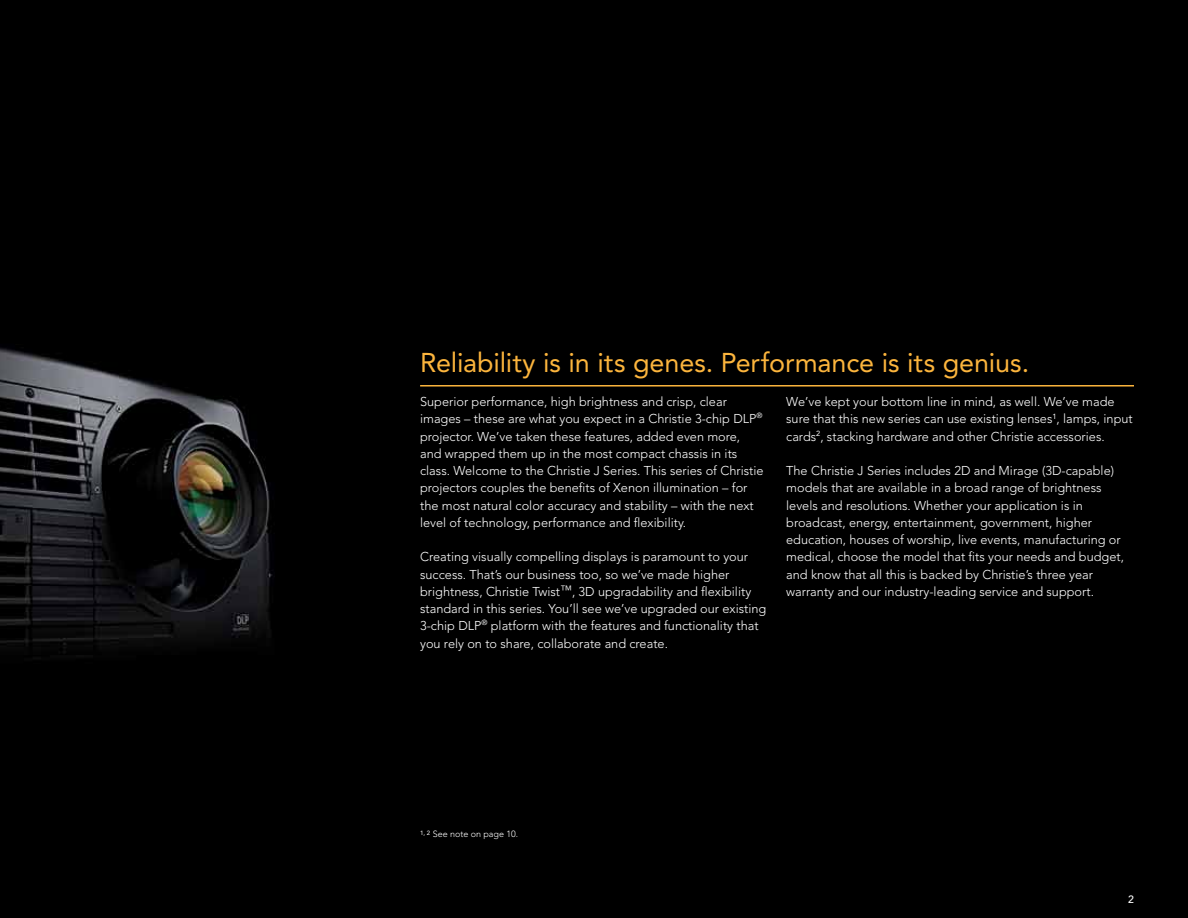
<style>
.page{position:relative;width:1188px;height:918px;background:#000}
.page>*{position:absolute;margin:0;border:0;box-sizing:border-box;transform-origin:0 0}
.t1{font:27px "Avenir";letter-spacing:-.005em;color:#fcb53d}
.t2{font:300 12.75px/17.2px "Avenir";color:#fff}
.t3{font:500 10.5px "Avenir";color:#fff}
.t4{font:300 9px "Avenir";color:#fff}
.s1{font-size:12px}
</style>
<div class="page">
<hr style="left:420px;top:385px;width:714px;height:2px;background:#fcb53d">
<h1 class="t1" style="left:420px;top:346px;width:611px">Reliability is in its genes. Performance is its genius.</h1>
<p class="t2" style="left:420px;top:393px;width:345px">Superior performance, high brightness and crisp, clear images – these are what you expect in a Christie 3-chip DLP<sup>® </sup>projector. We’ve taken these features, added even more, and wrapped them up in the most compact chassis in its class. Welcome to the Christie J Series. This series of Christie projectors couples the benefits of Xenon illumination – for the most natural color accuracy and stability – with the next level of technology, performance and flexibility.</p>
<p class="t2" style="left:420px;top:548px;width:348px">Creating visually compelling displays is paramount to your success. That’s our business too, so we’ve made higher brightness, Christie Twist<span class="s1">™</span>, 3D upgradability and flexibility standard in this series. You’ll see we’ve upgraded our existing 3-chip DLP<sup>®</sup> platform with the features and functionality that you rely on to share, collaborate and create.</p>
<p class="t2" style="left:786px;top:393px;width:348px">We’ve kept your bottom line in mind, as well. We’ve made sure that this new series can use existing lenses<sup>1</sup>, lamps, input cards<sup>2</sup>, stacking hardware and other Christie accessories.</p>
<p class="t2" style="left:786px;top:462px;width:339px">The Christie J Series includes 2D and Mirage (3D-capable) models that are available in a broad range of brightness levels and resolutions. Whether your application is in broadcast, energy, entertainment, government, higher education, houses of worship, live events, manufacturing or medical, choose the model that fits your needs and budget, and know that all this is backed by Christie’s three year warranty and our industry-leading service and support.</p>
<p class="t4" style="left:420px;top:829px;width:99px"><sup>1,</sup> <sup>2</sup> See note on page 10.</p>
<p class="t3" style="left:1128px;top:893px;width:7px">2</p>
</div>
